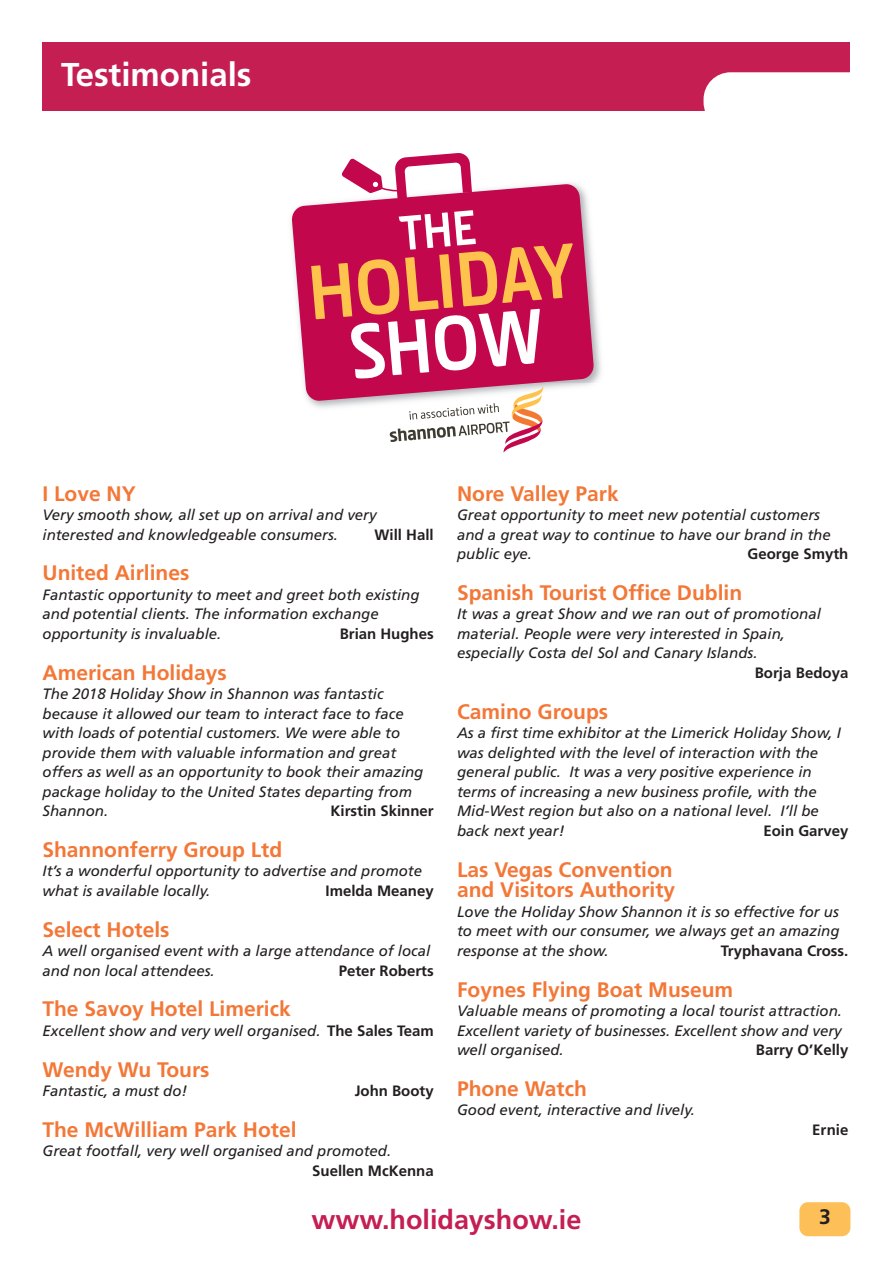
<style>
.page{position:relative;width:893px;height:1263px;background:#fff}
.page>*{position:absolute;margin:0;border:0;box-sizing:border-box;transform-origin:0 0}
.t1{font:700 33px "Frutiger";color:#fff}
.t2{font:700 27px "Frutiger";color:#c51e53}
.t3{font:700 21px/20.2px "Frutiger";color:#f37737}
.t4{font:700 21px "Frutiger";color:#231f20}
.t5{font:italic 15px/19.5px "Frutiger";color:#231f20}
.t6{font:700 15px "Frutiger";color:#231f20}
.s1{font-weight:700;font-style:normal}
</style>
<div class="page">
<div style="left:43px;top:43px;width:807px;height:68px;background:#c51e53"></div>
<div style="left:704px;top:72px;width:180px;height:57px;background:#fff;border-radius:27px"></div>
<img style="left:308px;top:183px;width:293px;height:225px">
<svg style="left:291px;top:184px;width:303px;height:217px;fill:#c3074d"></svg>
<svg style="left:390px;top:386px;width:153px;height:67px"></svg>
<svg style="left:311px;top:210px;width:262px;height:169px;background:#d44565"></svg>
<svg style="left:341px;top:153px;width:131px;height:45px"></svg>
<div style="left:799px;top:1202px;width:51px;height:34px;background:#fdc059;border-radius:9px"></div>
<h1 class="t1" style="left:61px;top:61px;width:192px">Testimonials</h1>
<h3 class="t3" style="left:43px;top:485px;width:95px">I Love NY</h3>
<p class="t5" style="left:43px;top:506px;width:336px">Very smooth show, all set up on arrival and very interested and knowledgeable consumers.</p>
<p class="t6" style="left:375px;top:528px;width:61px">Will Hall</p>
<h3 class="t3" style="left:43px;top:564px;width:148px">United Airlines</h3>
<p class="t5" style="left:43px;top:586px;width:379px">Fantastic opportunity to meet and greet both existing and potential clients. The information exchange opportunity is invaluable.</p>
<p class="t6" style="left:340px;top:627px;width:96px">Brian Hughes</p>
<h3 class="t3" style="left:43px;top:664px;width:186px">American Holidays</h3>
<p class="t5" style="left:43px;top:685px;width:382px">The 2018 Holiday Show in Shannon was fantastic because it allowed our team to interact face to face with loads of potential customers. We were able to provide them with valuable information and great offers as well as an opportunity to book their amazing package holiday to the United States departing from Shannon.</p>
<p class="t6" style="left:330px;top:805px;width:105px">Kirstin Skinner</p>
<h3 class="t3" style="left:43px;top:841px;width:241px">Shannonferry Group Ltd</h3>
<p class="t5" style="left:43px;top:862px;width:381px">It’s a wonderful opportunity to advertise and promote what is available locally.</p>
<p class="t6" style="left:325px;top:885px;width:110px">Imelda Meaney</p>
<h3 class="t3" style="left:43px;top:921px;width:129px">Select Hotels</h3>
<p class="t5" style="left:43px;top:942px;width:389px">A well organised event with a large attendance of local and non local attendees.</p>
<p class="t6" style="left:339px;top:964px;width:96px">Peter Roberts</p>
<h3 class="t3" style="left:43px;top:1000px;width:250px">The Savoy Hotel Limerick</h3>
<p class="t5" style="left:43px;top:1022px;width:393px">Excellent show and very well organised. <span class="s1">The Sales Team</span></p>
<h3 class="t3" style="left:43px;top:1061px;width:169px">Wendy Wu Tours</h3>
<p class="t5" style="left:43px;top:1082px;width:146px">Fantastic, a must do!</p>
<p class="t6" style="left:355px;top:1085px;width:81px">John Booty</p>
<h3 class="t3" style="left:43px;top:1121px;width:256px">The McWilliam Park Hotel</h3>
<p class="t5" style="left:43px;top:1142px;width:350px">Great footfall, very well organised and promoted.</p>
<p class="t6" style="left:312px;top:1165px;width:123px">Suellen McKenna</p>
<h3 class="t3" style="left:457px;top:485px;width:163px">Nore Valley Park</h3>
<p class="t5" style="left:457px;top:506px;width:375px">Great opportunity to meet new potential customers and a great way to continue to have our brand in the public eye.</p>
<p class="t6" style="left:748px;top:548px;width:102px">George Smyth</p>
<h3 class="t3" style="left:457px;top:584px;width:287px">Spanish Tourist Office Dublin</h3>
<p class="t5" style="left:457px;top:605px;width:365px">It was a great Show and we ran out of promotional material. People were very interested in Spain, especially Costa del Sol and Canary Islands.</p>
<p class="t6" style="left:755px;top:666px;width:95px">Borja Bedoya</p>
<h3 class="t3" style="left:457px;top:703px;width:153px">Camino Groups</h3>
<p class="t5" style="left:457px;top:724px;width:385px">As a first time exhibitor at the Limerick Holiday Show, I was delighted with the level of interaction with the general public. It was a very positive experience in terms of increasing a new business profile, with the Mid-West region but also on a national level. I’ll be back next year!</p>
<p class="t6" style="left:763px;top:824px;width:86px">Eoin Garvey</p>
<h3 class="t3" style="left:457px;top:861px;width:220px">Las Vegas Convention and Visitors Authority</h3>
<p class="t5" style="left:457px;top:903px;width:384px;text-align:justify">Love the Holiday Show Shannon it is so effective for us to meet with our consumer, we always get an amazing response at the show.</p>
<p class="t6" style="left:721px;top:945px;width:129px">Tryphavana Cross.</p>
<h3 class="t3" style="left:457px;top:981px;width:278px">Foynes Flying Boat Museum</h3>
<p class="t5" style="left:457px;top:1002px;width:386px;text-align:justify">Valuable means of promoting a local tourist attraction.<br>Excellent variety of businesses. Excellent show and very well organised.</p>
<p class="t6" style="left:756px;top:1044px;width:94px">Barry O’Kelly</p>
<h3 class="t3" style="left:457px;top:1080px;width:131px">Phone Watch</h3>
<p class="t5" style="left:457px;top:1101px;width:239px">Good event, interactive and lively.</p>
<p class="t6" style="left:812px;top:1124px;width:38px">Ernie</p>
<h2 class="t2" style="left:312px;top:1209px;width:271px">www.holidayshow.ie</h2>
<h3 class="t4" style="left:819px;top:1208px;width:13px">3</h3>
</div>
